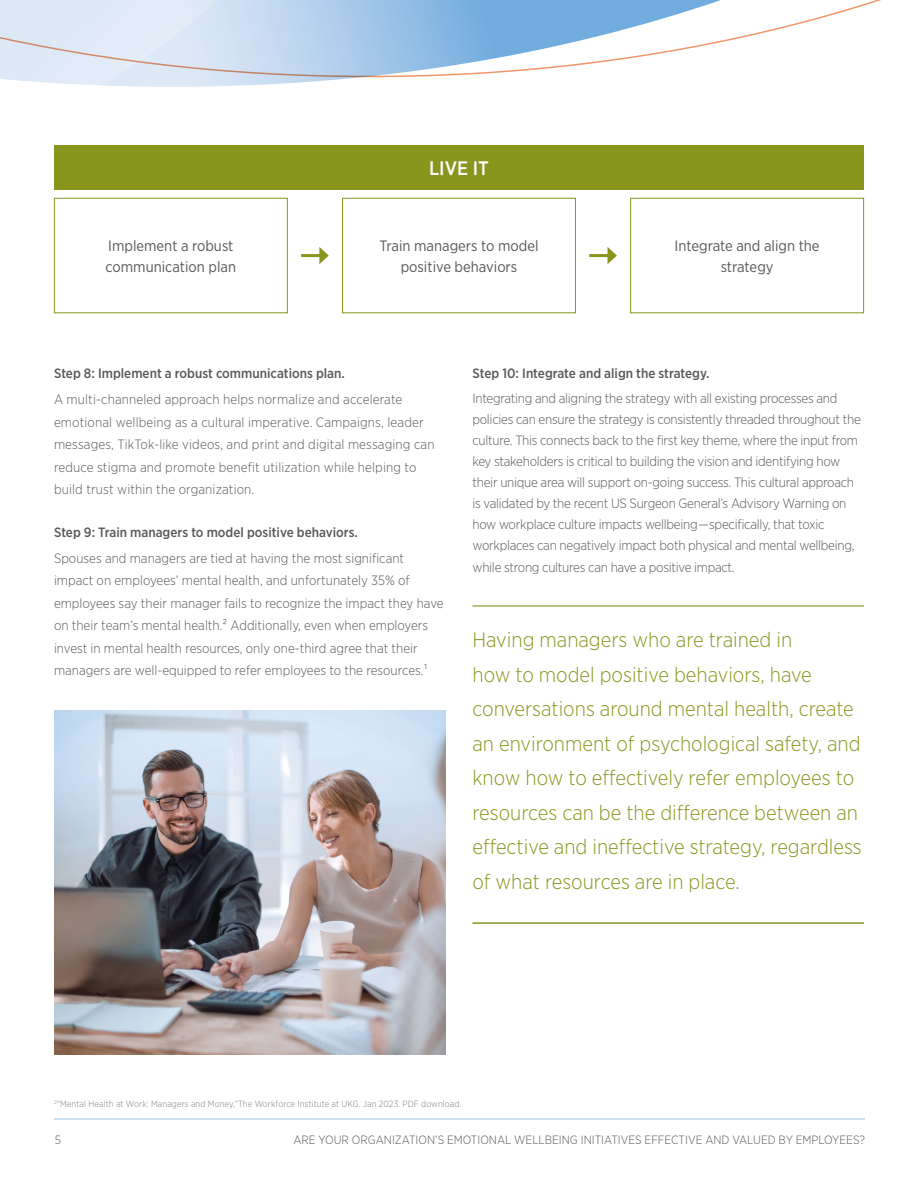
<style>
.page{position:relative;width:918px;height:1188px;background:#fff}
.page>*{position:absolute;margin:0;border:0;box-sizing:border-box;transform-origin:0 0}
.t1{font:300 21px/34.5px "Gotham Narrow";color:#8a951e}
.t2{font:500 19.5px "Gotham Narrow";color:#fff}
.t3{font:15px/21px "Gotham Narrow";color:#58595b;text-align:center}
.t4{font:300 13.5px/21px "Gotham Narrow";letter-spacing:-.02em;color:#58595b}
.t5{font:300 13.5px/22.5px "Gotham Narrow";color:#58595b}
.t6{font:300 13.5px/22.5px "Gotham Narrow";letter-spacing:.01em;color:#58595b}
.t7{font:500 13.5px "Gotham Narrow";color:#58595b}
.t8{font:300 12px "Gotham Narrow";color:#58595b}
.t9{font:300 9px "Gotham Narrow";letter-spacing:.01em;color:#7c8281}
</style>
<div class="page">
<hr style="left:54px;top:1119px;width:811px;height:1px;background:#90c3ea">
<svg style="left:0;top:77px;width:347px;height:113px"></svg>
<svg style="left:0;top:0;width:881px;height:77px"></svg>
<div style="left:54px;top:145px;width:810px;height:44px;background:#8a951e"></div>
<div style="left:54px;top:198px;width:234px;height:115px;background:#fff;border:1px solid #8a951e"></div>
<div style="left:342px;top:198px;width:234px;height:115px;background:#fff;border:1px solid #8a951e"></div>
<div style="left:630px;top:198px;width:234px;height:115px;background:#fff;border:1px solid #8a951e"></div>
<hr style="left:301px;top:254px;width:21px;height:3px;background:#8a951e">
<svg style="left:319px;top:247px;width:10px;height:17px"></svg>
<hr style="left:589px;top:254px;width:21px;height:3px;background:#8a951e">
<svg style="left:608px;top:247px;width:9px;height:17px"></svg>
<img style="left:54px;top:711px;width:392px;height:343px">
<hr style="left:472px;top:605px;width:392px;height:2px;background:#8a951e">
<hr style="left:472px;top:922px;width:392px;height:2px;background:#8a951e">
<h2 class="t2" style="left:429px;top:156px;width:61px">LIVE IT</h2>
<p class="t3" style="left:106px;top:235px;width:132px;text-align:left">Implement a robust communication plan</p>
<p class="t3" style="left:379px;top:235px;width:161px">Train managers to model positive behaviors</p>
<p class="t3" style="left:675px;top:235px;width:147px">Integrate and align the strategy</p>
<p class="t7" style="left:54px;top:365px;width:292px">Step 8: Implement a robust communications plan.</p>
<p class="t6" style="left:54px;top:388px;width:382px">A multi-channeled approach helps normalize and accelerate emotional wellbeing as a cultural imperative. Campaigns, leader messages, TikTok-like videos, and print and digital messaging can reduce stigma and promote benefit utilization while helping to build trust within the organization.</p>
<p class="t7" style="left:54px;top:524px;width:305px">Step 9: Train managers to model positive behaviors.</p>
<p class="t5" style="left:54px;top:546px;width:391px">Spouses and managers are tied at having the most significant impact on employees’ mental health, and unfortunately 35% of employees say their manager fails to recognize the impact they have on their team’s mental health.² Additionally, even when employers invest in mental health resources, only one-third agree that their managers are well-equipped to refer employees to the resources.¹</p>
<p class="t7" style="left:472px;top:365px;width:239px">Step 10: Integrate and align the strategy.</p>
<p class="t4" style="left:472px;top:387px;width:390px">Integrating and aligning the strategy with all existing processes and policies can ensure the strategy is consistently threaded throughout the culture. This connects back to the first key theme, where the input from key stakeholders is critical to building the vision and identifying how their unique area will support on-going success. This cultural approach is validated by the recent US Surgeon General’s Advisory Warning on how workplace culture impacts wellbeing — specifically, that toxic workplaces can negatively impact both physical and mental wellbeing,</p>
<p class="t4" style="left:472px;top:557px;width:264px">while strong cultures can have a positive impact.</p>
<p class="t1" style="left:472px;top:622px;width:391px">Having managers who are trained in<br>how to model positive behaviors, have conversations around mental health, create an environment of psychological safety, and know how to effectively refer employees to resources can be the difference between an effective and ineffective strategy, regardless of what resources are in place.</p>
<p class="t9" style="left:54px;top:1098px;width:409px"><sup>2</sup>“Mental Health at Work: Managers and Money,”The Workforce Institute at UKG. Jan 2023. PDF download.</p>
<p class="t8" style="left:55px;top:1132px;width:8px">5</p>
<p class="t8" style="left:293px;top:1132px;width:573px">ARE YOUR ORGANIZATION’S EMOTIONAL WELLBEING INITIATIVES EFFECTIVE AND VALUED BY EMPLOYEES?</p>
</div>
